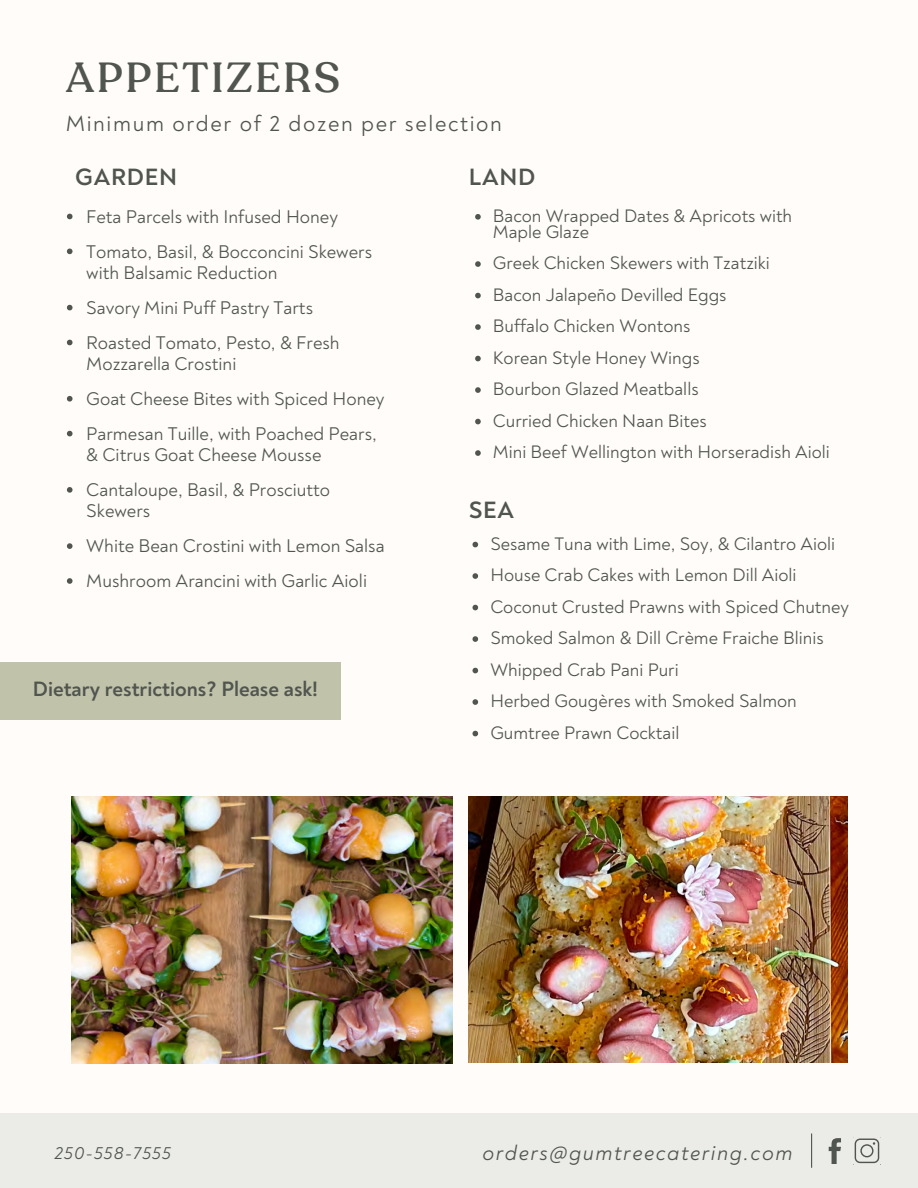
<style>
.page{position:relative;width:918px;height:1188px;background:#fffcf9}
.page>*{position:absolute;margin:0;border:0;box-sizing:border-box;transform-origin:0 0}
.t1{font:500 42px "Recoleta Alt";letter-spacing:.065em;color:#50554f}
.t2{font:700 24px "Noah";letter-spacing:.035em;color:#50554f}
.t3{font:22.5px "Noah";letter-spacing:.07em;color:#50554f}
.t4{font:italic 21.45px "Noah";letter-spacing:.07em;color:#50554f}
.t5{font:700 21.15px "Noah";color:#50554f}
.t6{font:18.75px/21.3px "Noah";color:#50554f}
.t7{font:18.45px/15.8px "Noah";color:#50554f}
.t8{font:italic 17.85px "Noah";letter-spacing:.07em;color:#50554f}
</style>
<div class="page">
<div style="left:0;top:1113px;width:918px;height:75px;background:#ebece7"></div>
<div style="left:0;top:662px;width:341px;height:57px;background:#c0c2aa"></div>
<svg style="left:829px;top:1138px;width:12px;height:26px"></svg>
<svg style="left:854px;top:1137px;width:27px;height:27px"></svg>
<hr style="left:811px;top:1134px;width:1px;height:34px;background:#50554f">
<img style="left:71px;top:796px;width:381px;height:267px">
<img style="left:469px;top:796px;width:379px;height:267px">
<svg style="left:67px;top:214px;width:6px;height:5px"></svg>
<svg style="left:67px;top:249px;width:6px;height:5px"></svg>
<svg style="left:67px;top:305px;width:6px;height:5px"></svg>
<svg style="left:67px;top:340px;width:6px;height:5px"></svg>
<svg style="left:67px;top:396px;width:6px;height:6px"></svg>
<svg style="left:67px;top:431px;width:6px;height:5px"></svg>
<svg style="left:67px;top:487px;width:6px;height:6px"></svg>
<svg style="left:67px;top:543px;width:6px;height:6px"></svg>
<svg style="left:67px;top:578px;width:6px;height:6px"></svg>
<svg style="left:475px;top:214px;width:6px;height:6px"></svg>
<svg style="left:475px;top:261px;width:6px;height:6px"></svg>
<svg style="left:475px;top:293px;width:6px;height:5px"></svg>
<svg style="left:475px;top:324px;width:6px;height:6px"></svg>
<svg style="left:475px;top:356px;width:6px;height:5px"></svg>
<svg style="left:475px;top:387px;width:6px;height:6px"></svg>
<svg style="left:475px;top:419px;width:6px;height:5px"></svg>
<svg style="left:475px;top:450px;width:6px;height:6px"></svg>
<svg style="left:472px;top:542px;width:6px;height:5px"></svg>
<svg style="left:472px;top:573px;width:6px;height:6px"></svg>
<svg style="left:472px;top:605px;width:6px;height:5px"></svg>
<svg style="left:472px;top:636px;width:6px;height:6px"></svg>
<svg style="left:472px;top:668px;width:6px;height:5px"></svg>
<svg style="left:472px;top:699px;width:6px;height:6px"></svg>
<svg style="left:472px;top:731px;width:6px;height:5px"></svg>
<h1 class="t1" style="left:66px;top:50px;width:276px">APPETIZERS</h1>
<p class="t3" style="left:66px;top:110px;width:438px">Minimum order of 2 dozen per selection</p>
<h3 class="t2" style="left:75px;top:163px;width:103px">GARDEN</h3>
<h2 class="t2" style="left:469px;top:163px;width:68px">LAND</h2>
<p class="t6" style="left:86px;top:206px;width:253px">Feta Parcels with Infused Honey</p>
<p class="t6" style="left:86px;top:241px;width:287px">Tomato, Basil, &amp; Bocconcini Skewers with Balsamic Reduction</p>
<p class="t6" style="left:86px;top:297px;width:228px">Savory Mini Puff Pastry Tarts</p>
<p class="t6" style="left:86px;top:332px;width:255px">Roasted Tomato, Pesto, &amp; Fresh<br>Mozzarella Crostini</p>
<p class="t6" style="left:86px;top:388px;width:300px">Goat Cheese Bites with Spiced Honey</p>
<p class="t6" style="left:86px;top:423px;width:292px">Parmesan Tuille, with Poached Pears, &amp; Citrus Goat Cheese Mousse</p>
<p class="t6" style="left:86px;top:480px;width:245px">Cantaloupe, Basil, &amp; Prosciutto<br>Skewers</p>
<p class="t6" style="left:86px;top:536px;width:300px">White Bean Crostini with Lemon Salsa</p>
<p class="t6" style="left:86px;top:571px;width:282px">Mushroom Arancini with Garlic Aioli</p>
<p class="t5" style="left:33px;top:676px;width:287px">Dietary restrictions? Please ask!</p>
<h4 class="t7" style="left:493px;top:208px;width:301px">Bacon Wrapped Dates &amp; Apricots with<br>Maple Glaze</h4>
<h2 class="t7" style="left:493px;top:255px;width:279px">Greek Chicken Skewers with Tzatziki</h2>
<p class="t7" style="left:493px;top:287px;width:235px">Bacon Jalapeño Devilled Eggs</p>
<p class="t7" style="left:493px;top:318px;width:199px">Buffalo Chicken Wontons</p>
<p class="t7" style="left:493px;top:350px;width:208px">Korean Style Honey Wings</p>
<p class="t7" style="left:493px;top:381px;width:207px">Bourbon Glazed Meatballs</p>
<p class="t7" style="left:493px;top:413px;width:215px">Curried Chicken Naan Bites</p>
<p class="t7" style="left:493px;top:444px;width:339px">Mini Beef Wellington with Horseradish Aioli</p>
<p class="t2" style="left:469px;top:496px;width:47px">SEA</p>
<p class="t7" style="left:490px;top:536px;width:346px">Sesame Tuna with Lime, Soy, &amp; Cilantro Aioli</p>
<p class="t7" style="left:490px;top:567px;width:308px">House Crab Cakes with Lemon Dill Aioli</p>
<h2 class="t7" style="left:490px;top:599px;width:360px">Coconut Crusted Prawns with Spiced Chutney</h2>
<p class="t7" style="left:490px;top:630px;width:335px">Smoked Salmon &amp; Dill Crème Fraiche Blinis</p>
<p class="t7" style="left:490px;top:662px;width:190px">Whipped Crab Pani Puri</p>
<p class="t7" style="left:490px;top:693px;width:308px">Herbed Gougères with Smoked Salmon</p>
<p class="t7" style="left:490px;top:725px;width:191px">Gumtree Prawn Cocktail</p>
<p class="t8" style="left:55px;top:1143px;width:118px">250-558-7555</p>
<p class="t4" style="left:482px;top:1139px;width:312px">orders@gumtreecatering.com</p>
</div>
